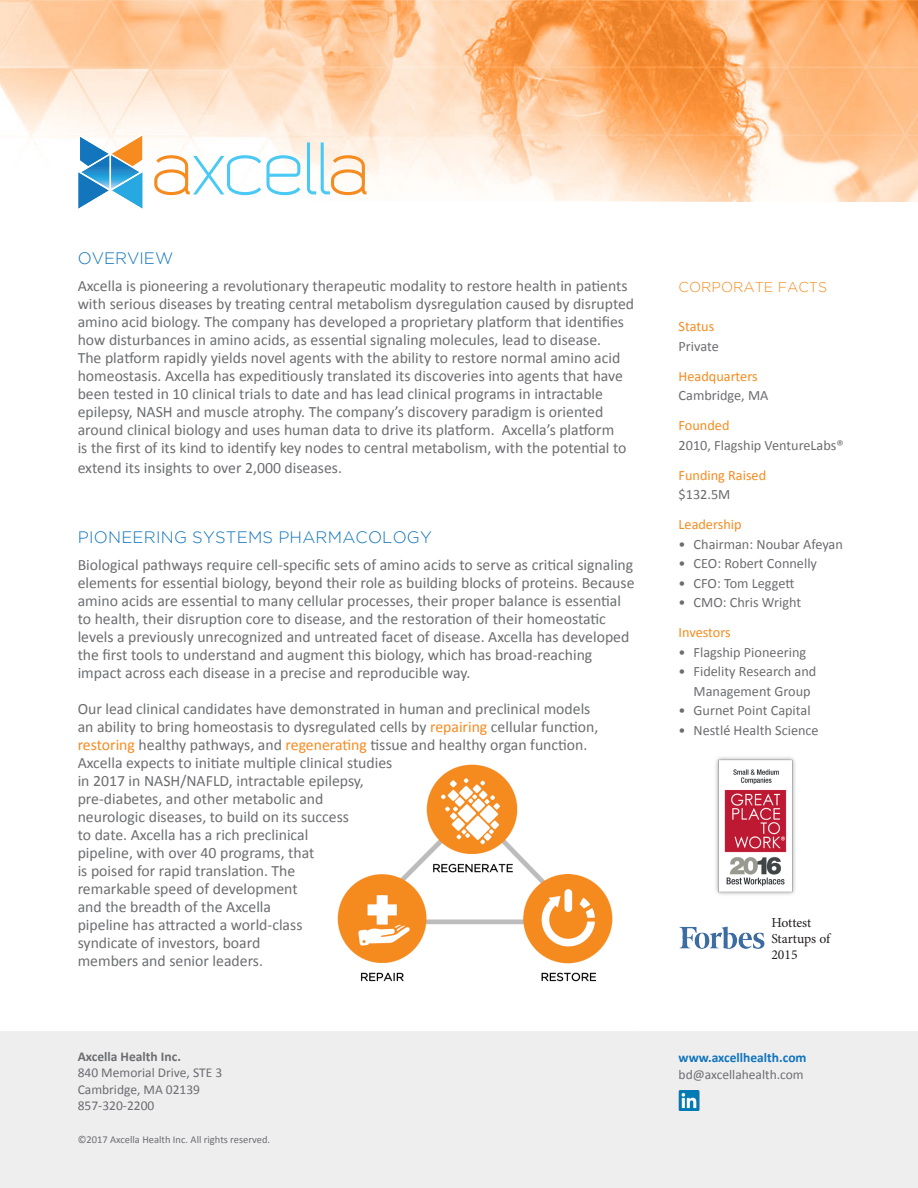
<style>
.page{position:relative;width:918px;height:1188px;background:#fff}
.page>*{position:absolute;margin:0;border:0;box-sizing:border-box;transform-origin:0 0}
.t1{font:300 16.5px "Gotham";letter-spacing:.015em;color:#1074bc}
.t2{font:15.75px/18px "Calibri";color:#6c6d70}
.t3{font:14.25px/19.5px "Calibri";color:#6c6d70}
.t4{font:14.25px/19.5px "Calibri";color:#f68b1f}
.t5{font:300 14.25px "Gotham";color:#f68b1f}
.t6{font:13.65px "Minion Pro";letter-spacing:-.005em;color:#231f20}
.t7{font:13.5px "Calibri";color:#6c6d70}
.t8{font:700 13.5px "Calibri";color:#1074bc}
.t9{font:700 13.5px "Calibri";color:#6c6d70}
.t10{font:10.5px "Calibri";color:#6c6d70}
.s1{color:#f68b1f}
.s2{color:#6c6d70}
</style>
<div class="page">
<img style="left:0;top:0;width:918px;height:202px">
<div style="left:0;top:1031px;width:918px;height:157px;background:#eeeeef"></div>
<img style="left:715px;top:757px;width:80px;height:138px">
<img style="left:679px;top:926px;width:86px;height:23px">
<img style="left:679px;top:1090px;width:20px;height:21px">
<svg style="left:78px;top:134px;width:64px;height:75px"></svg>
<svg style="left:307px;top:142px;width:59px;height:53px"></svg>
<svg style="left:154px;top:155px;width:146px;height:40px"></svg>
<img style="left:337px;top:764px;width:276px;height:218px">
<p class="t1" style="left:78px;top:250px;width:97px">OVERVIEW</p>
<p class="t2" style="left:78px;top:277px;width:558px">Axcella is pioneering a revolutionary therapeutic modality to restore health in patients with serious diseases by treating central metabolism dysregulation caused by disrupted amino acid biology. The company has developed a proprietary platform that identifies how disturbances in amino acids, as essential signaling molecules, lead to disease.<br>The platform rapidly yields novel agents with the ability to restore normal amino acid homeostasis. Axcella has expeditiously translated its discoveries into agents that have been tested in 10 clinical trials to date and has lead clinical programs in intractable epilepsy, NASH and muscle atrophy. The company’s discovery paradigm is oriented around clinical biology and uses human data to drive its platform. Axcella’s platform<br>is the first of its kind to identify key nodes to central metabolism, with the potential to</p>
<p class="t2" style="left:78px;top:458px;width:266px">extend its insights to over 2,000 diseases.</p>
<p class="t1" style="left:78px;top:529px;width:356px">PIONEERING SYSTEMS PHARMACOLOGY</p>
<p class="t2" style="left:78px;top:556px;width:558px">Biological pathways require cell-specific sets of amino acids to serve as critical signaling elements for essential biology, beyond their role as building blocks of proteins. Because amino acids are essential to many cellular processes, their proper balance is essential to health, their disruption core to disease, and the restoration of their homeostatic levels a previously unrecognized and untreated facet of disease. Axcella has developed the first tools to understand and augment this biology, which has broad-reaching impact across each disease in a precise and reproducible way.</p>
<p class="t2" style="left:78px;top:700px;width:522px">Our lead clinical candidates have demonstrated in human and preclinical models an ability to bring homeostasis to dysregulated cells by <span class="s1">repairing</span> cellular function, <span class="s1">restoring</span> healthy pathways, and <span class="s1">regenerating</span> tissue and healthy organ function.<br>Axcella expects to initiate multiple clinical studies<br>in 2017 in NASH/NAFLD, intractable epilepsy,<br>pre-diabetes, and other metabolic and<br>neurologic diseases, to build on its success<br>to date. Axcella has a rich preclinical<br>pipeline, with over 40 programs, that<br>is poised for rapid translation. The<br>remarkable speed of development<br>and the breadth of the Axcella<br>pipeline has attracted a world-class<br>syndicate of investors, board<br>members and senior leaders.</p>
<p class="t9" style="left:78px;top:1047px;width:105px">Axcella Health Inc.</p>
<p class="t7" style="left:78px;top:1065px;width:146px">840 Memorial Drive, STE 3</p>
<p class="t7" style="left:78px;top:1081px;width:124px">Cambridge, MA 02139</p>
<p class="t7" style="left:78px;top:1098px;width:78px">857-320-2200</p>
<p class="t10" style="left:78px;top:1133px;width:194px">©2017 Axcella Health Inc. All rights reserved.</p>
<p class="t5" style="left:679px;top:279px;width:150px">CORPORATE FACTS</p>
<p class="t3" style="left:679px;top:316px;width:42px"><span class="s1">Status<br></span>Private</p>
<p class="t4" style="left:679px;top:365px;width:91px">Headquarters<br><span class="s2">Cambridge, MA</span></p>
<p class="t3" style="left:679px;top:415px;width:167px"><span class="s1">Founded<br></span>2010, Flagship VentureLabs®</p>
<p class="t4" style="left:679px;top:464px;width:89px">Funding Raised <span class="s2">$132.5M</span></p>
<p class="t4" style="left:679px;top:514px;width:65px">Leadership</p>
<p class="t3" style="left:679px;top:533px;width:166px">• Chairman: Noubar Afeyan</p>
<p class="t3" style="left:679px;top:553px;width:140px">• CEO: Robert Connelly</p>
<p class="t3" style="left:679px;top:572px;width:117px">• CFO: Tom Leggett</p>
<p class="t3" style="left:679px;top:592px;width:124px">• CMO: Chris Wright</p>
<p class="t4" style="left:679px;top:622px;width:54px">Investors</p>
<p class="t3" style="left:679px;top:641px;width:129px">• Flagship Pioneering</p>
<p class="t3" style="left:694px;top:661px;width:124px;text-indent:-15px">• Fidelity Research and<br>Management Group</p>
<p class="t3" style="left:679px;top:700px;width:134px">• Gurnet Point Capital</p>
<p class="t3" style="left:679px;top:719px;width:142px">• Nestlé Health Science</p>
<p class="t6" style="left:771px;top:913px;width:42px">Hottest</p>
<p class="t6" style="left:771px;top:930px;width:60px">Startups of</p>
<p class="t6" style="left:771px;top:946px;width:28px">2015</p>
<p class="t8" style="left:679px;top:1048px;width:130px">www.axcellhealth.com</p>
<p class="t7" style="left:679px;top:1066px;width:127px">bd@axcellahealth.com</p>
</div>
